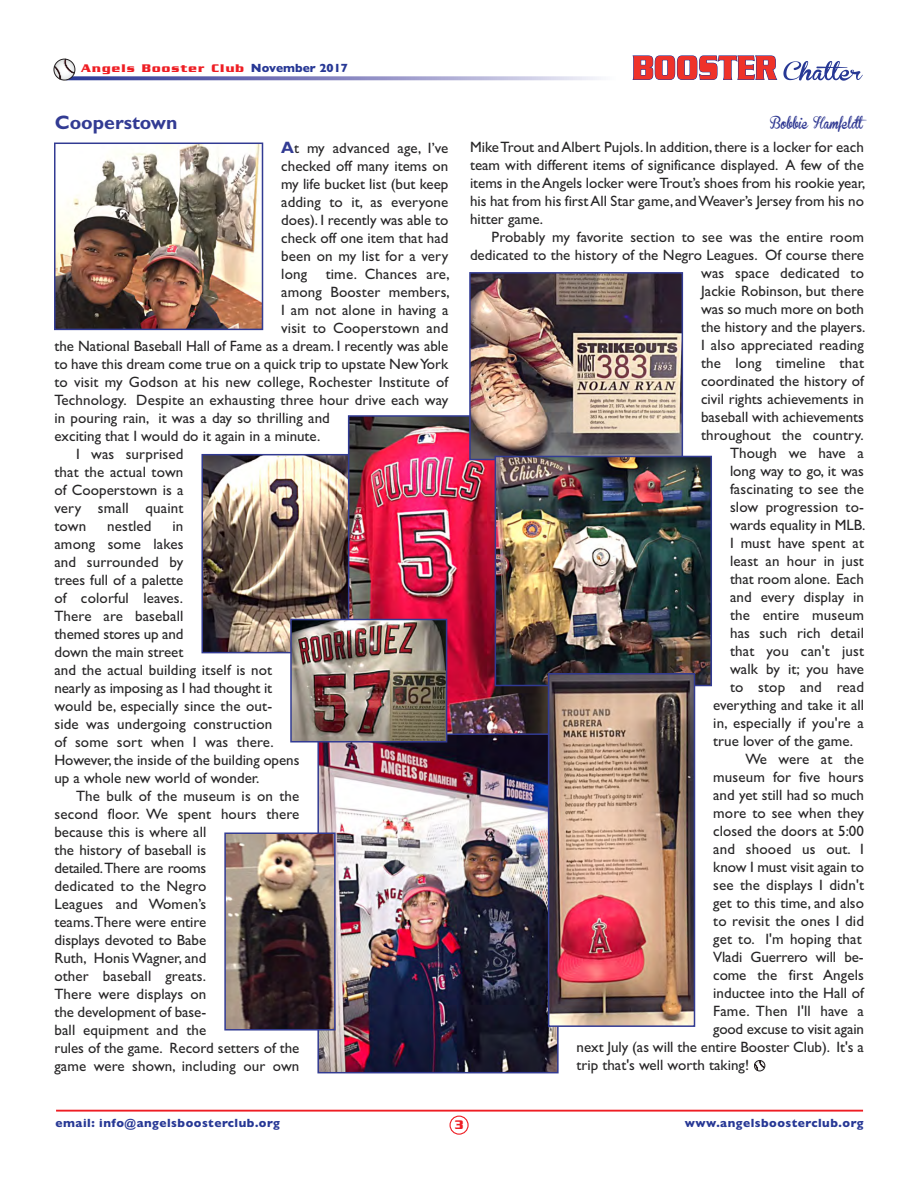
<style>
.page{position:relative;width:918px;height:1188px;background:#fff}
.page>*{position:absolute;margin:0;border:0;box-sizing:border-box;transform-origin:0 0}
.t1{font:700 19.5px "Gill Sans";color:#323b93}
.t2{font:15px/18px "Gill Sans";color:#272627}
.t3{font:700 13.5px "Serpentine";color:#ee1d23;scale:.89 1}
.t4{font:700 12px "Gill Sans";letter-spacing:.04em;color:#273895}
.t5{font:700 12px "Serpentine";letter-spacing:.1em;color:#ee1d23}
.t6{font:12px "Brannboll Fet";color:#323b93;scale:.9 1}
.s1{font-family:"Gill Sans";color:#273895}
.s2{font-weight:700;font-size:16.5px;color:#323b93}
</style>
<div class="page">
<img style="left:320px;top:735px;width:236px;height:335px">
<div style="left:450px;top:1116px;width:19px;height:19px;border:1px solid #ee1d23;border-radius:50%"></div>
<svg style="left:632px;top:55px;width:231px;height:26px"></svg>
<svg style="left:54px;top:58px;width:545px;height:23px"></svg>
<div style="left:54px;top:59px;width:21px;height:21px;border:1px solid #231f20;border-radius:50%"></div>
<hr style="left:56px;top:1110px;width:807px;height:2px;background:#ee1d23">
<svg style="left:754px;top:1060px;width:11px;height:11px"></svg>
<div style="left:754px;top:1060px;width:11px;height:11px;border:1px solid #231f20;border-radius:50%"></div>
<img style="left:227px;top:836px;width:106px;height:192px">
<div style="left:224px;top:833px;width:112px;height:198px;border:2px solid #323b93"></div>
<img style="left:204px;top:457px;width:144px;height:193px">
<div style="left:201px;top:454px;width:168px;height:199px;border:2px solid #323b93"></div>
<img style="left:57px;top:146px;width:203px;height:181px">
<div style="left:54px;top:143px;width:209px;height:187px;border:2px solid #323b93"></div>
<img style="left:351px;top:418px;width:195px;height:314px">
<div style="left:348px;top:415px;width:201px;height:320px;border:2px solid #323b93"></div>
<img style="left:472px;top:275px;width:208px;height:182px">
<div style="left:469px;top:272px;width:214px;height:188px;border:2px solid #323b93"></div>
<img style="left:293px;top:622px;width:151px;height:117px">
<div style="left:290px;top:619px;width:157px;height:123px;border:2px solid #323b93"></div>
<img style="left:498px;top:459px;width:211px;height:224px">
<div style="left:495px;top:456px;width:217px;height:230px;border:2px solid #323b93"></div>
<img style="left:551px;top:676px;width:141px;height:348px">
<div style="left:548px;top:673px;width:147px;height:354px;border:2px solid #323b93"></div>
<p class="t5" style="left:81px;top:64px;width:268px">Angels Booster Club <span class="s1">November 2017</span></p>
<h1 class="t1" style="left:55px;top:111px;width:124px">Cooperstown</h1>
<p class="t6" style="left:770px;top:117px;width:114px">Bobbie Hamfeldt</p>
<p class="t2" style="left:281px;top:139px;width:169px"><span class="s2">A</span>t my advanced age, I’ve</p>
<p class="t2" style="left:281px;top:157px;width:169px">checked off many items on</p>
<p class="t2" style="left:281px;top:175px;width:169px">my life bucket list (but keep</p>
<p class="t2" style="left:281px;top:193px;width:169px">adding to it, as everyone</p>
<p class="t2" style="left:281px;top:211px;width:169px">does). I recently was able to</p>
<p class="t2" style="left:281px;top:229px;width:169px">check off one item that had</p>
<p class="t2" style="left:281px;top:247px;width:169px">been on my list for a very</p>
<p class="t2" style="left:281px;top:265px;width:170px">long time. Chances are,</p>
<p class="t2" style="left:281px;top:283px;width:170px">among Booster members,</p>
<p class="t2" style="left:281px;top:301px;width:169px">I am not alone in having a</p>
<p class="t2" style="left:281px;top:319px;width:169px">visit to Cooperstown and</p>
<p class="t2" style="left:54px;top:337px;width:395px">the National Baseball Hall of Fame as a dream. I recently was able</p>
<p class="t2" style="left:54px;top:355px;width:395px">to have this dream come true on a quick trip to upstate NewYork</p>
<p class="t2" style="left:54px;top:373px;width:395px">to visit my Godson at his new college, Rochester Institute of</p>
<p class="t2" style="left:54px;top:391px;width:395px">Technology. Despite an exhausting three hour drive each way</p>
<p class="t2" style="left:54px;top:409px;width:277px">in pouring rain, it was a day so thrilling and</p>
<p class="t2" style="left:54px;top:427px;width:267px">exciting that I would do it again in a minute.</p>
<p class="t2" style="left:76px;top:445px;width:109px">I was surprised</p>
<p class="t2" style="left:54px;top:463px;width:131px">that the actual town</p>
<p class="t2" style="left:54px;top:481px;width:131px">of Cooperstown is a</p>
<p class="t2" style="left:54px;top:499px;width:131px">very small quaint</p>
<p class="t2" style="left:54px;top:517px;width:33px">town</p>
<p class="t2" style="left:107px;top:517px;width:46px">nestled</p>
<p class="t2" style="left:54px;top:517px;width:247px;text-indent:118px">in<br>among some lakes<br>and surrounded by<br>trees full of a palette<br>of colorful leaves.<br>There are baseball<br>themed stores up and<br>down the main street<br>and the actual building itself is not nearly as imposing as I had thought it would be, especially since the out&shy;side was undergoing construction<br>of some sort when I was there.<br>However,the inside of the building opens up a whole new world of wonder.</p>
<p class="t2" style="left:54px;top:787px;width:247px;text-indent:22px">The bulk of the museum is on the second floor. We spent hours there because this is where all<br>the history of baseball is<br>detailed.There are rooms<br>dedicated to the Negro<br>Leagues and Women’s<br>teams.There were entire<br>displays devoted to Babe<br>Ruth, Honis Wagner, and<br>other baseball greats.<br>There were displays on<br>the development of base-<br>ball equipment and the<br>rules of the game. Record setters of the game were shown, including our own</p>
<p class="t2" style="left:470px;top:138px;width:397px;text-align:justify">MikeTrout and Albert Pujols. In addition, there is a locker for each team with different items of significance displayed. A few of the items in theAngels locker wereTrout’s shoes from his rookie year, his hat from his firstAll Star game,andWeaver’s Jersey from his no hitter game.</p>
<p class="t2" style="left:492px;top:228px;width:374px">Probably my favorite section to see was the entire room</p>
<p class="t2" style="left:470px;top:246px;width:395px">dedicated to the history of the Negro Leagues. Of course there</p>
<p class="t2" style="left:701px;top:264px;width:164px">was space dedicated to</p>
<p class="t2" style="left:701px;top:282px;width:164px">Jackie Robinson, but there</p>
<p class="t2" style="left:701px;top:300px;width:164px">was so much more on both</p>
<p class="t2" style="left:701px;top:318px;width:166px">the history and the players.</p>
<p class="t2" style="left:701px;top:336px;width:164px">I also appreciated reading</p>
<p class="t2" style="left:701px;top:354px;width:164px">the long timeline that</p>
<p class="t2" style="left:701px;top:372px;width:164px">coordinated the history of</p>
<p class="t2" style="left:701px;top:390px;width:164px">civil rights achievements in</p>
<p class="t2" style="left:701px;top:408px;width:164px">baseball with achievements</p>
<p class="t2" style="left:701px;top:426px;width:164px">throughout the country.</p>
<p class="t2" style="left:730px;top:444px;width:135px">Though we have a</p>
<p class="t2" style="left:730px;top:462px;width:135px">long way to go, it was</p>
<p class="t2" style="left:730px;top:480px;width:135px">fascinating to see the</p>
<p class="t2" style="left:730px;top:498px;width:135px">slow progression to-</p>
<p class="t2" style="left:730px;top:516px;width:137px">wards equality in MLB.</p>
<p class="t2" style="left:730px;top:534px;width:135px">I must have spent at</p>
<p class="t2" style="left:730px;top:552px;width:135px">least an hour in just</p>
<p class="t2" style="left:730px;top:570px;width:135px">that room alone. Each</p>
<p class="t2" style="left:730px;top:588px;width:135px">and every display in</p>
<p class="t2" style="left:730px;top:606px;width:135px">the entire museum</p>
<p class="t2" style="left:730px;top:624px;width:135px">has such rich detail</p>
<p class="t2" style="left:730px;top:642px;width:135px">that you can't just</p>
<p class="t2" style="left:730px;top:660px;width:135px">walk by it; you have</p>
<p class="t2" style="left:730px;top:678px;width:135px">to stop and read</p>
<p class="t2" style="left:713px;top:696px;width:152px">everything and take it all</p>
<p class="t2" style="left:713px;top:714px;width:152px">in, especially if you're a</p>
<p class="t2" style="left:713px;top:732px;width:141px">true lover of the game.</p>
<p class="t2" style="left:745px;top:750px;width:120px">We were at the</p>
<p class="t2" style="left:713px;top:768px;width:152px">museum for five hours</p>
<p class="t2" style="left:713px;top:786px;width:152px">and yet still had so much</p>
<p class="t2" style="left:713px;top:804px;width:152px">more to see when they</p>
<p class="t2" style="left:713px;top:822px;width:152px">closed the doors at 5:00</p>
<p class="t2" style="left:713px;top:840px;width:152px">and shooed us out. I</p>
<p class="t2" style="left:713px;top:858px;width:152px">know I must visit again to</p>
<p class="t2" style="left:713px;top:876px;width:152px">see the displays I didn't</p>
<p class="t2" style="left:713px;top:894px;width:152px">get to this time, and also</p>
<p class="t2" style="left:713px;top:912px;width:152px">to revisit the ones I did</p>
<p class="t2" style="left:713px;top:930px;width:150px">get to. I'm hoping that</p>
<p class="t2" style="left:713px;top:948px;width:152px">Vladi Guerrero will be-</p>
<p class="t2" style="left:713px;top:966px;width:152px">come the first Angels</p>
<p class="t2" style="left:713px;top:984px;width:152px">inductee into the Hall of</p>
<p class="t2" style="left:713px;top:1002px;width:152px">Fame. Then I'll have a</p>
<p class="t2" style="left:713px;top:1020px;width:152px">good excuse to visit again</p>
<p class="t2" style="left:577px;top:1038px;width:289px">next July (as will the entire Booster Club). It's a</p>
<p class="t2" style="left:577px;top:1056px;width:174px">trip that's well worth taking!</p>
<p class="t4" style="left:56px;top:1116px;width:226px">email: info@angelsboosterclub.org</p>
<p class="t4" style="left:685px;top:1116px;width:180px">www.angelsboosterclub.org</p>
<p class="t3" style="left:455px;top:1121px;width:11px">3</p>
</div>
